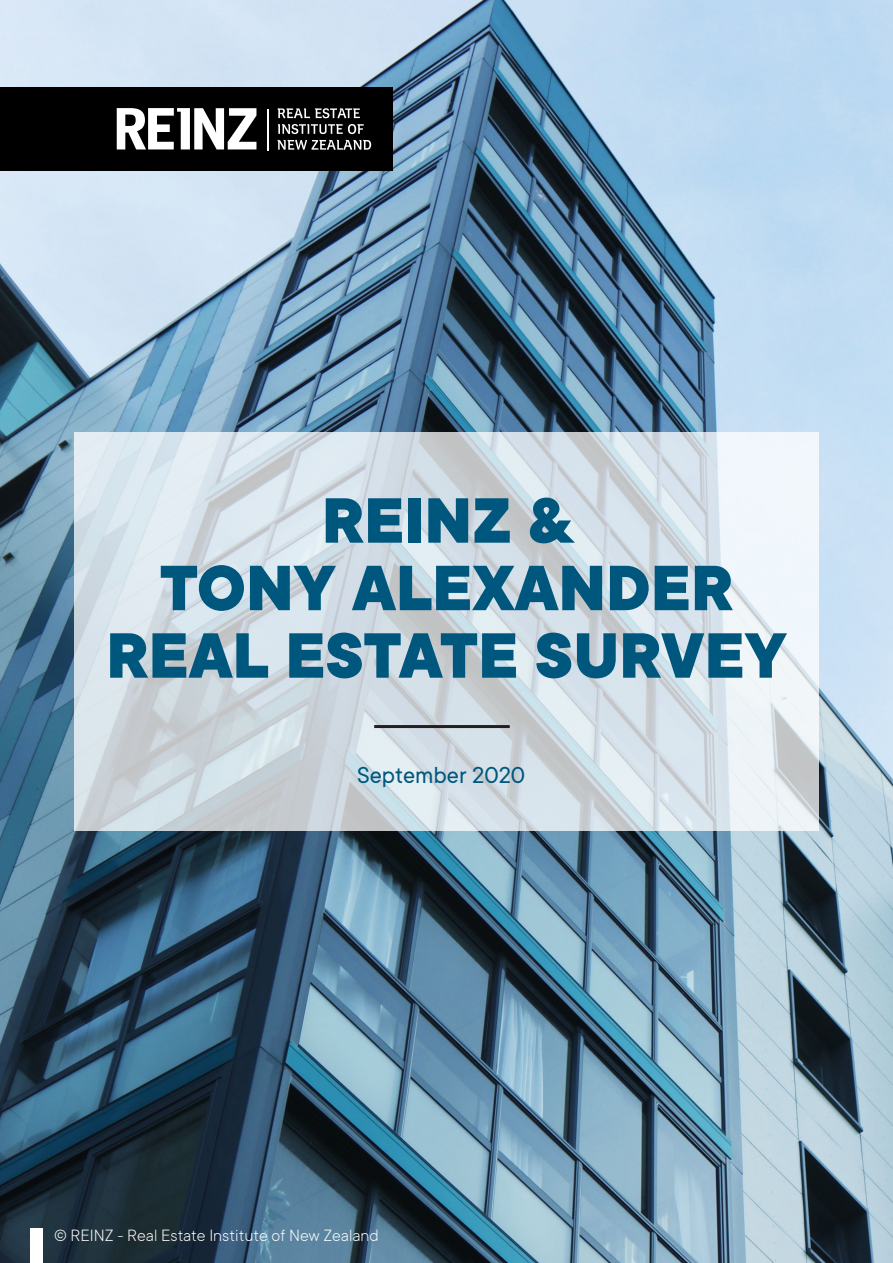
<style>
.page{position:relative;width:893px;height:1263px;background:#fff}
.page>*{position:absolute;margin:0;border:0;box-sizing:border-box;transform-origin:0 0}
.t1{font:800 70.5px/67.5px "TT Commons";color:#00577d;text-align:center}
.t2{font:25.5px "TT Commons";color:#00577d}
.t3{font:300 18px "TT Commons";color:#fff}
</style>
<div class="page">
<img style="left:0;top:0;width:893px;height:1263px">
<div style="left:0;top:87px;width:392px;height:83px;background:#000"></div>
<svg style="left:117px;top:108px;width:139px;height:41px"></svg>
<hr style="left:267px;top:109px;width:2px;height:42px;background:#fff">
<svg style="left:278px;top:108px;width:82px;height:10px"></svg>
<svg style="left:278px;top:124px;width:86px;height:10px"></svg>
<svg style="left:277px;top:140px;width:94px;height:10px"></svg>
<div style="left:31px;top:1228px;width:12px;height:35px;background:#fff"></div>
<svg style="left:74px;top:432px;width:745px;height:399px;background:#d5dee5"></svg>
<hr style="left:374px;top:725px;width:136px;height:3px;background:#231f20">
<p class="t1" style="left:106px;top:489px;width:682px">REINZ &amp;<br>TONY ALEXANDER<br>REAL ESTATE SURVEY</p>
<p class="t2" style="left:357px;top:762px;width:170px">September 2020</p>
<p class="t3" style="left:54px;top:1226px;width:326px">© REINZ - Real Estate Institute of New Zealand</p>
</div>
